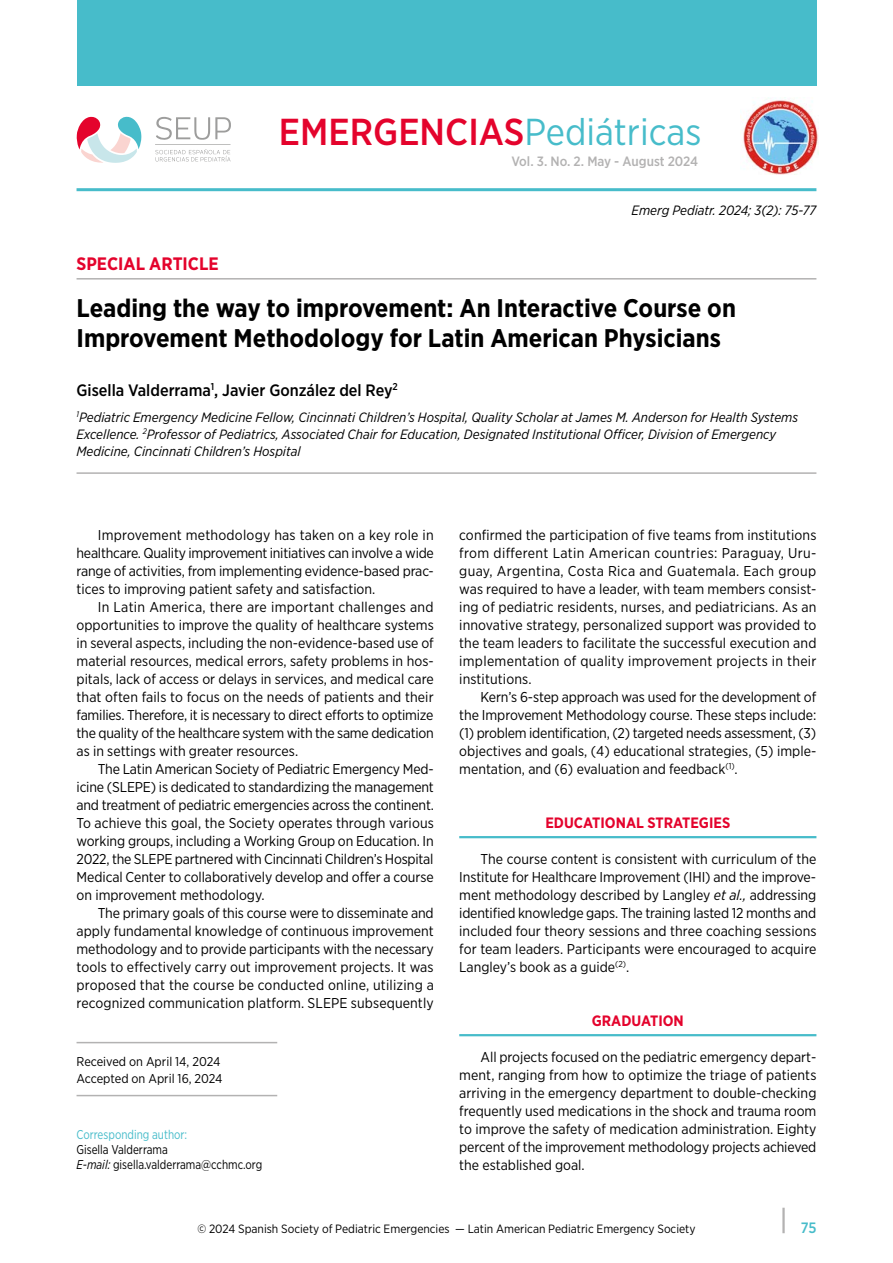
<style>
.page{position:relative;width:893px;height:1263px;background:#fff}
.page>*{position:absolute;margin:0;border:0;box-sizing:border-box;transform-origin:0 0}
.t1{font:500 37.5px "Gotham Narrow";color:#e4032c}
.t2{font:700 25.5px/30px "Gotham Narrow";color:#000}
.t3{font:700 18px "Gotham Narrow";color:#e4032c}
.t4{font:500 16.5px "Gotham Narrow";color:#000}
.t5{font:700 15px "Gotham Narrow";color:#e4032c}
.t6{font:500 15px "Gotham Narrow";color:#47bcca}
.t7{font:14.25px/18px "Gotham Narrow";color:#000;text-align:justify}
.t8{font:italic 13.5px/17.2px "Gotham Narrow";color:#000}
.t9{font:500 13.5px "Gotham Narrow";color:#b3b2b2}
.t10{font:12.75px/15px "Gotham Narrow";color:#000;scale:.9 1}
.t11{font:12.75px/17.2px "Gotham Narrow";color:#000}
.t12{font:12.75px "Gotham Narrow";color:#47bcca;scale:.9 1}
.t13{font:12px "Gotham Narrow";color:#000}
.s1{font-weight:400;color:#47bcca}
.s2{font-style:italic}
</style>
<div class="page">
<hr style="left:782px;top:1208px;width:3px;height:25px;background:#b3b2b2">
<hr style="left:77px;top:188px;width:739px;height:3px;background:#47bcca">
<hr style="left:77px;top:472px;width:739px;height:2px;background:#b3b2b2">
<hr style="left:77px;top:278px;width:739px;height:2px;background:#b3b2b2">
<img style="left:743px;top:100px;width:76px;height:75px">
<svg style="left:77px;top:116px;width:64px;height:47px"></svg>
<svg style="left:155px;top:117px;width:76px;height:45px"></svg>
<div style="left:77px;top:0;width:739px;height:85px;background:#47bcca"></div>
<hr style="left:459px;top:836px;width:357px;height:2px;background:#47bcca">
<hr style="left:459px;top:1034px;width:357px;height:2px;background:#47bcca">
<hr style="left:77px;top:1042px;width:200px;height:1px;background:#b3b2b2">
<hr style="left:77px;top:1095px;width:200px;height:1px;background:#b3b2b2">
<h1 class="t1" style="left:279px;top:108px;width:424px">EMERGENCIAS<span class="s1">Pediátricas</span></h1>
<p class="t9" style="left:511px;top:153px;width:188px">Vol. 3. No. 2. May - August 2024</p>
<p class="t8" style="left:632px;top:201px;width:186px">Emerg Pediatr. 2024; 3(2): 75-77</p>
<p class="t3" style="left:77px;top:252px;width:144px">SPECIAL ARTICLE</p>
<h2 class="t2" style="left:77px;top:292px;width:661px">Leading the way to improvement: An Interactive Course on<br>Improvement Methodology for Latin American Physicians</h2>
<p class="t4" style="left:77px;top:380px;width:323px">Gisella Valderrama<sup>1</sup>, Javier González del Rey<sup>2</sup></p>
<p class="t8" style="left:77px;top:408px;width:723px"><sup>1</sup>Pediatric Emergency Medicine Fellow, Cincinnati Children’s Hospital, Quality Scholar at James M. Anderson for Health Systems<br>Excellence. <sup>2</sup>Professor of Pediatrics, Associated Chair for Education, Designated Institutional Officer, Division of Emergency<br>Medicine, Cincinnati Children’s Hospital</p>
<p class="t7" style="left:77px;top:526px;width:359px;text-indent:21px">Improvement methodology has taken on a key role in healthcare. Quality improvement initiatives can involve a wide range of activities, from implementing evidence-based prac&shy;tices to improving patient safety and satisfaction.</p>
<p class="t7" style="left:77px;top:598px;width:359px;text-indent:21px">In Latin America, there are important challenges and opportunities to improve the quality of healthcare systems in several aspects, including the non-evidence-based use of material resources, medical errors, safety problems in hos&shy;pitals, lack of access or delays in services, and medical care that often fails to focus on the needs of patients and their families. Therefore, it is necessary to direct efforts to optimize the quality of the healthcare system with the same dedication as in settings with greater resources.</p>
<p class="t7" style="left:77px;top:760px;width:359px;text-indent:21px">The Latin American Society of Pediatric Emergency Med&shy;icine (SLEPE) is dedicated to standardizing the management and treatment of pediatric emergencies across the continent.<br>To achieve this goal, the Society operates through various working groups, including a Working Group on Education. In 2022, the SLEPE partnered with Cincinnati Children’s Hospital Medical Center to collaboratively develop and offer a course on improvement methodology.</p>
<p class="t7" style="left:77px;top:904px;width:359px;text-indent:21px">The primary goals of this course were to disseminate and apply fundamental knowledge of continuous improvement methodology and to provide participants with the necessary tools to effectively carry out improvement projects. It was proposed that the course be conducted online, utilizing a recognized communication platform. SLEPE subsequently</p>
<p class="t11" style="left:77px;top:1052px;width:148px">Received on April 14, 2024<br>Accepted on April 16, 2024</p>
<p class="t12" style="left:77px;top:1127px;width:125px">Corresponding author:</p>
<p class="t10" style="left:77px;top:1142px;width:208px">Gisella Valderrama<br><span class="s2">E-mail:</span> gisella.valderrama@cchmc.org</p>
<p class="t7" style="left:459px;top:526px;width:359px">confirmed the participation of five teams from institutions from different Latin American countries: Paraguay, Uru&shy;guay, Argentina, Costa Rica and Guatemala. Each group was required to have a leader, with team members consist&shy;ing of pediatric residents, nurses, and pediatricians. As an innovative strategy, personalized support was provided to the team leaders to facilitate the successful execution and implementation of quality improvement projects in their institutions.</p>
<p class="t7" style="left:459px;top:688px;width:359px;text-indent:21px">Kern’s 6-step approach was used for the development of the Improvement Methodology course. These steps include: (1) problem identification, (2) targeted needs assessment, (3) objectives and goals, (4) educational strategies, (5) imple&shy;mentation, and (6) evaluation and feedback<sup>(1)</sup>.</p>
<p class="t5" style="left:545px;top:813px;width:186px">EDUCATIONAL STRATEGIES</p>
<p class="t7" style="left:459px;top:850px;width:359px;text-indent:21px">The course content is consistent with curriculum of the Institute for Healthcare Improvement (IHI) and the improve&shy;ment methodology described by Langley <span class="s2">et al.,</span> addressing identified knowledge gaps. The training lasted 12 months and included four theory sessions and three coaching sessions for team leaders. Participants were encouraged to acquire Langley’s book as a guide<sup>(2)</sup>.</p>
<p class="t5" style="left:592px;top:1011px;width:94px">GRADUATION</p>
<p class="t7" style="left:459px;top:1048px;width:359px;text-indent:21px">All projects focused on the pediatric emergency depart&shy;ment, ranging from how to optimize the triage of patients arriving in the emergency department to double-checking frequently used medications in the shock and trauma room to improve the safety of medication administration. Eighty percent of the improvement methodology projects achieved the established goal.</p>
<p class="t13" style="left:197px;top:1221px;width:500px">© 2024 Spanish Society of Pediatric Emergencies — Latin American Pediatric Emergency Society</p>
<p class="t6" style="left:801px;top:1218px;width:17px">75</p>
</div>
